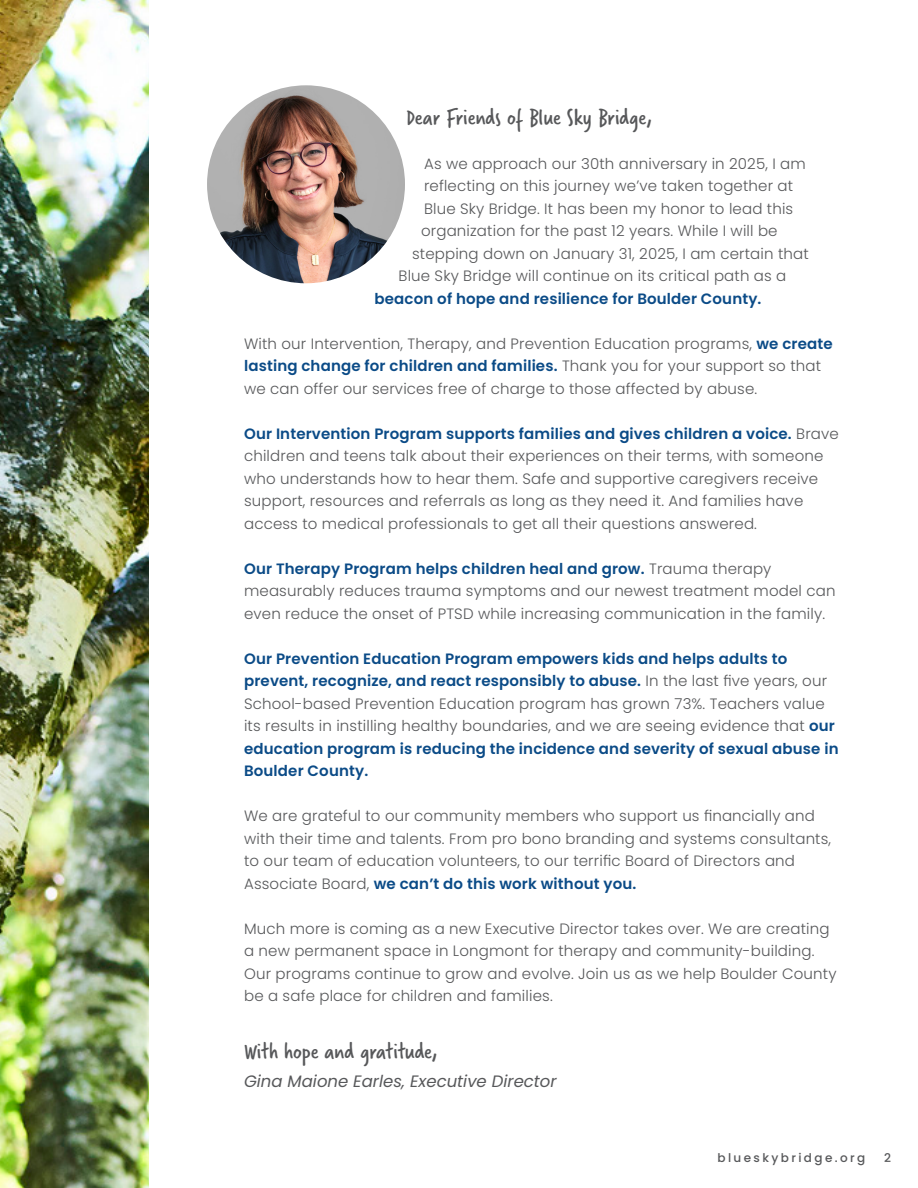
<style>
.page{position:relative;width:918px;height:1188px;background:#fff}
.page>*{position:absolute;margin:0;border:0;box-sizing:border-box;transform-origin:0 0}
.t1{font:24px "Verveine";color:#57585a}
.t2{font:italic 16.5px "Poppins";color:#57585a}
.t3{font:300 15px/22.5px "Poppins";letter-spacing:.01em;color:#57585a}
.t4{font:600 15px/22.5px "Poppins";letter-spacing:.01em;color:#0b4b87}
.t5{font:500 12px "Poppins";letter-spacing:.2em;color:#57585a}
.s1{font-weight:600;color:#0b4b87}
.s2{font-weight:300;color:#57585a}
</style>
<div class="page">
<img style="left:207px;top:85px;width:198px;height:198px;border-radius:99px">
<img style="left:0;top:0;width:148px;height:1188px">
<p class="t1" style="left:406px;top:100px;width:248px">Dear Friends of Blue Sky Bridge,</p>
<p class="t3" style="left:424px;top:152px;width:383px">As we approach our 30th anniversary in 2025, I am</p>
<p class="t3" style="left:424px;top:175px;width:371px">reflecting on this journey we’ve taken together at</p>
<p class="t3" style="left:424px;top:197px;width:371px">Blue Sky Bridge. It has been my honor to lead this</p>
<p class="t3" style="left:421px;top:220px;width:358px">organization for the past 12 years. While I will be</p>
<p class="t3" style="left:412px;top:242px;width:398px">stepping down on January 31, 2025, I am certain that</p>
<p class="t3" style="left:399px;top:265px;width:389px">Blue Sky Bridge will continue on its critical path as a</p>
<p class="t4" style="left:375px;top:287px;width:388px">beacon of hope and resilience for Boulder County.</p>
<p class="t3" style="left:244px;top:332px;width:590px">With our Intervention, Therapy, and Prevention Education programs, <span class="s1">we create lasting change for children and families.</span> Thank you for your support so that we can offer our services free of charge to those affected by abuse.</p>
<p class="t3" style="left:244px;top:422px;width:596px"><span class="s1">Our Intervention Program supports families and gives children a voice.</span> Brave children and teens talk about their experiences on their terms, with someone who understands how to hear them. Safe and supportive caregivers receive support, resources and referrals as long as they need it. And families have access to medical professionals to get all their questions answered.</p>
<p class="t3" style="left:244px;top:557px;width:593px"><span class="s1">Our Therapy Program helps children heal and grow.</span> Trauma therapy measurably reduces trauma symptoms and our newest treatment model can even reduce the onset of PTSD while increasing communication in the family.</p>
<p class="t4" style="left:244px;top:647px;width:596px">Our Prevention Education Program empowers kids and helps adults to prevent, recognize, and react responsibly to abuse. <span class="s2">In the last five years, our School-based Prevention Education program has grown 73%. Teachers value its results in instilling healthy boundaries, and we are seeing evidence that</span> our education program is reducing the incidence and severity of sexual abuse in Boulder County.</p>
<p class="t3" style="left:244px;top:805px;width:589px">We are grateful to our community members who support us financially and with their time and talents. From pro bono branding and systems consultants, to our team of education volunteers, to our terrific Board of Directors and Associate Board, <span class="s1">we can’t do this work without you.</span></p>
<p class="t3" style="left:244px;top:917px;width:594px">Much more is coming as a new Executive Director takes over. We are creating a new permanent space in Longmont for therapy and community-building.<br>Our programs continue to grow and evolve. Join us as we help Boulder County be a safe place for children and families.</p>
<p class="t1" style="left:244px;top:1035px;width:195px">With hope and gratitude,</p>
<p class="t2" style="left:244px;top:1071px;width:314px">Gina Maione Earles, Executive Director</p>
<p class="t5" style="left:718px;top:1151px;width:149px">blueskybridge.org</p>
<p class="t5" style="left:884px;top:1151px;width:8px">2</p>
</div>
